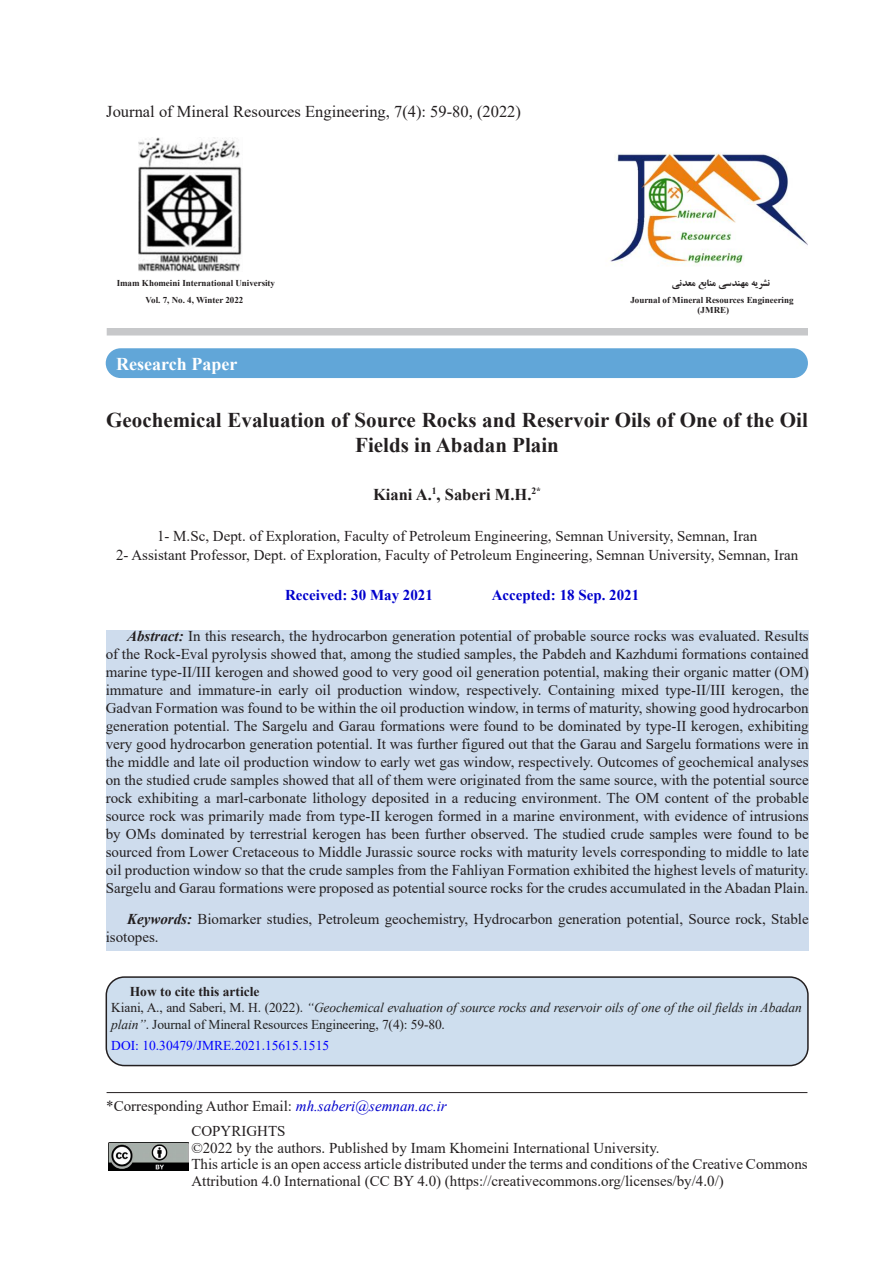
<style>
.page{position:relative;width:893px;height:1263px;background:#fff}
.page>*{position:absolute;margin:0;border:0;box-sizing:border-box;transform-origin:0 0}
.عنوان_مقاله{font:700 21px/25.2px "Times New Roman";color:#231f20;text-align:center}
.t1{font:700 18px "Times New Roman";color:#fff}
.متن_اصلی{font:16.5px "Times New Roman";color:#231f20}
.نام_نویسندگان{font:700 16.5px "Times New Roman";color:#231f20}
.چکیده{font:15px/18px "Times New Roman";color:#231f20;text-align:justify}
.متن_اصلی-2{font:15px/16.5px "Times New Roman";color:#231f20}
.چکیده_و_کلمات_کلیدی{font:15px/18px "Times New Roman";color:#231f20}
.تاریخ_دریافت{font:700 15px "Times New Roman";color:#00c}
.متن_اصلی-3{font:italic 13.5px/16.5px "Times New Roman";letter-spacing:-.01em;color:#222}
.t2{font:13.5px "Times New Roman";color:#00f}
.متن_اصلی-4{font:700 13.5px "Times New Roman";color:#231f20}
.t3{font:700 10.5px "B Zar";color:#231f20}
.نام_نویسندگان-2{font:700 9.6px "Times New Roman";color:#231f20}
.t4{font:700 9px/10.5px "Times New Roman";color:#231f20;text-align:center}
.s1{font-size:16.5px}
.s2{font-weight:700;font-style:italic}
.s3{font-style:normal;color:#231f20}
.s4{font-style:normal}
.s5{font-style:italic;color:#00c}
</style>
<div class="page">
<div style="left:107px;top:328px;width:701px;height:7px;background:#c7c8ca"></div>
<img style="left:139px;top:137px;width:103px;height:135px">
<img style="left:610px;top:153px;width:198px;height:113px">
<div style="left:106px;top:348px;width:702px;height:30px;background:#61a6d8;border-radius:15px"></div>
<hr style="left:107px;top:1092px;width:700px;height:1px;background:#231f20">
<img style="left:109px;top:1143px;width:79px;height:28px">
<div style="left:106px;top:977px;width:702px;height:88px;background:#cedeee;border-radius:18px"></div>
<div style="left:106px;top:976px;width:703px;height:90px;border:2px solid #231f20;border-radius:18px"></div>
<div style="left:106px;top:631px;width:703px;height:320px;background:#cedced"></div>
<p class="متن_اصلی" style="left:106px;top:100px;width:416px">Journal of Mineral Resources Engineering : (4)7, 59-80, )2022(</p>
<p class="t4" style="left:117px;top:278px;width:160px">Imam Khomeini International University</p>
<p class="t4" style="left:145px;top:295px;width:99px">Vol. 7, No. 4, Winter 2022</p>
<p class="t1" style="left:116px;top:351px;width:123px">Research Paper</p>
<p class="t3" style="left:672px;top:276px;width:100px">ی دن عمع یمن ا ب دس نشريهمهن</p>
<p class="t4" style="left:630px;top:294px;width:165px">Journal of Mineral Resources Engineering (JMRE(</p>
<p class="عنوان_مقاله" style="left:106px;top:407px;width:703px">Geochemical Evaluation of Source Rocks and Reservoir Oils of One of the Oil<br>Fields in Abadan Plain</p>
<p class="نام_نویسندگان" style="left:373px;top:482px;width:156px">Kiani A.<sup>1</sup>, Saberi M H.</p>
<p class="نام_نویسندگان-2" style="left:527px;top:484px;width:15px">*<span class="s1">.</span> 2</p>
<p class="چکیده" style="left:157px;top:526px;width:602px">1- M.Sc, Dept. of Exploration, Faculty of Petroleum Engineering, Semnan University, Semnan, Iran</p>
<p class="چکیده" style="left:116px;top:546px;width:684px">2- Assistant Professor, Dept. of Exploration, Faculty of Petroleum Engineering, Semnan University, Semnan, Iran</p>
<p class="تاریخ_دریافت" style="left:285px;top:584px;width:149px">Received: 30 May 2021</p>
<p class="چکیده" style="left:106px;top:627px;width:704px;text-indent:21px"><span class="s2">Abstract:</span> In this research, the hydrocarbon generation potential of probable source rocks was evaluated. Results of the Rock-Eval pyrolysis showed that, among the studied samples, the Pabdeh and Kazhdumi formations contained marine type-II/III kerogen and showed good to very good oil generation potential, making their organic matter (OM( immature and immature-in early oil production window, respectively. Containing mixed type-II/III kerogen, the Gadvan Formation was found to be within the oil production window in, terms of maturity, showing good hydrocarbon generation potential. The Sargelu and Garau formations were found to be dominated by type-II kerogen, exhibiting very good hydrocarbon generation potential It. was further figured out that the Garau and Sargelu formations were in the middle and late oil production window to early wet gas window, respectively. Outcomes of geochemical analyses on the studied crude samples showed that all of them were originated from the same source, with the potential source rock exhibiting a marl-carbonate lithology deposited in a reducing environment. The OM content of the probable source rock was primarily made from type-II kerogen formed in a marine environment, with evidence of intrusions by OMs dominated by terrestrial kerogen has been further observed. The studied crude samples were found to be sourced from Lower Cretaceous to Middle Jurassic source rocks with maturity levels corresponding to middle to late oil production window so that the crude samples from the Fahliyan Formation exhibited the highest levels of maturity.<br>Sargelu and Garau formations were proposed as potential source rocks for the crudes accumulated in theAbadan Plain.</p>
<p class="چکیده_و_کلمات_کلیدی" style="left:106px;top:909px;width:704px;text-indent:21px"><span class="s2">Keywords:</span> Biomarker studies, Petroleum geochemistry, Hydrocarbon generation potential, Source rock, Stable isotopes.</p>
<p class="تاریخ_دریافت" style="left:492px;top:584px;width:149px">Accepted: 18 Sep. 2021</p>
<p class="متن_اصلی-4" style="left:130px;top:982px;width:131px">How to cite this article</p>
<p class="متن_اصلی-3" style="left:111px;top:999px;width:692px"><span class="s3">Kiani A, ., and Saberi M, H. (. 2022</span> “<span class="s3">. )</span> Geochemical evaluation ofsource rocks and reservoir oils of one of the oil fields in Abadan plain <span class="s4">.</span>” <span class="s4">Journal of Mineral Resources Engineerin</span><span class="s3">g : (4)7, 59-80.</span></p>
<p class="t2" style="left:111px;top:1036px;width:219px">DOI: 10.30479/JMRE.2021.15615.1515</p>
<p class="متن_اصلی-2" style="left:106px;top:1097px;width:342px">*Corresponding Author Email: <span class="s5">mh.saberi@semnan.ac i r.</span></p>
<p class="متن_اصلی-2" style="left:191px;top:1122px;width:96px">COPYRIGHTS</p>
<p class="متن_اصلی-2" style="left:191px;top:1139px;width:470px">©2022 by the authors. Published by Imam Khomeini International University.</p>
<p class="متن_اصلی-2" style="left:191px;top:1155px;width:618px">This article is an open access article distributed under the terms and conditions of the Creative Commons<br>Attribution 4.0 International (CC BY 4.0) (https://creativecommons.org/licenses/by/4.0/(</p>
</div>
